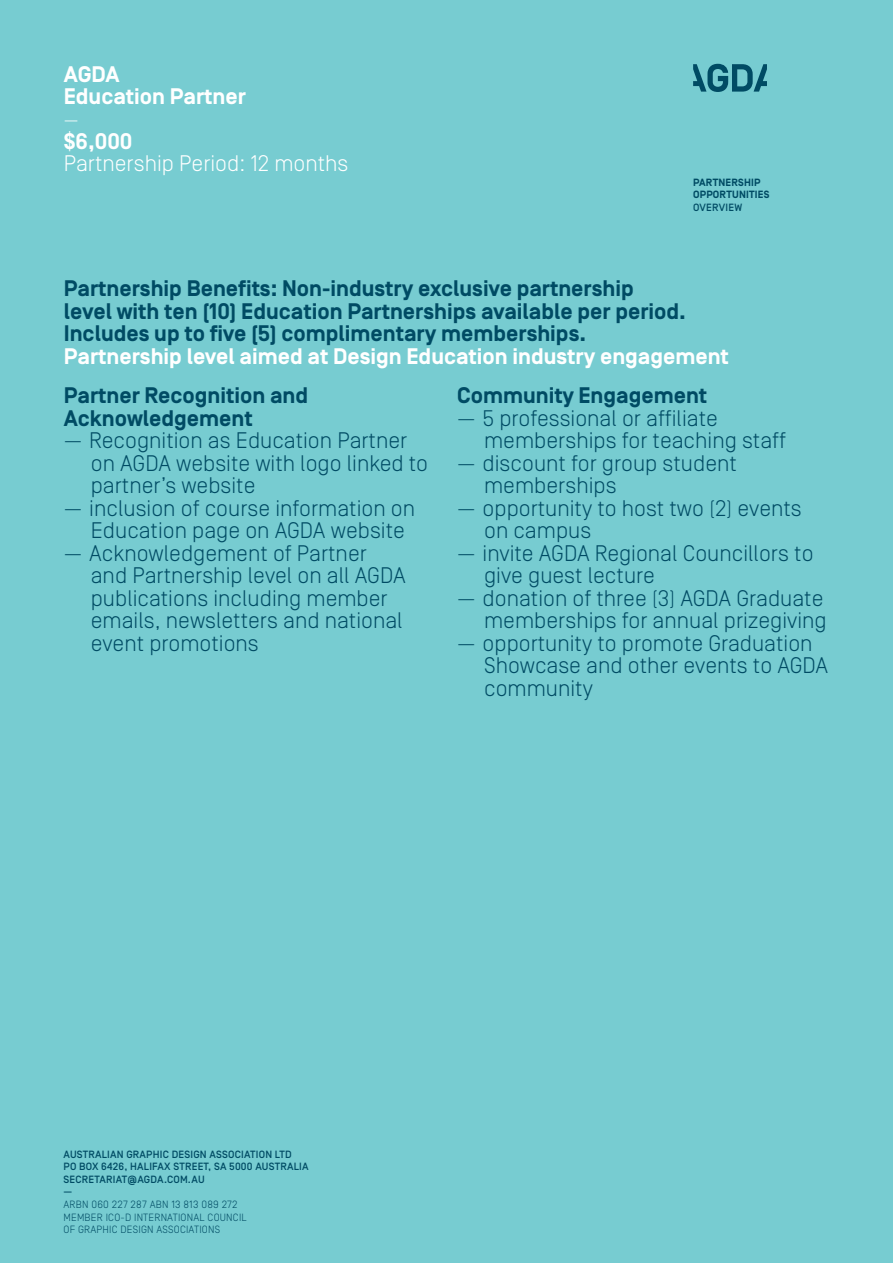
<style>
.page{position:relative;width:893px;height:1263px;background:#77ccd1}
.page>*{position:absolute;margin:0;border:0;box-sizing:border-box;transform-origin:0 0}
.t1{font:300 22.5px/22.5px "Simplon Norm";color:#004b64}
.BODY{font:700 22.5px/22.5px "Simplon Norm";color:#004b64}
.BODY-2{font:700 22.5px/22.5px "Simplon Norm";color:#fff}
.BODY-3{font:300 22.5px "Simplon Norm";color:#fff}
.t2{font:300 18px "Simplon Norm";color:#fff}
.t3{font:500 10.5px/12.6px "Simplon Norm";letter-spacing:.02em;color:#004b64}
.t4{font:300 10.5px/12.6px "Simplon Norm";letter-spacing:.02em;color:#004b64}
.t5{font:700 10.5px/12.6px "Simplon Norm";letter-spacing:.02em;color:#004b64}
</style>
<div class="page">
<svg style="left:693px;top:64px;width:74px;height:28px"></svg>
<p class="BODY-2" style="left:64px;top:64px;width:184px">AGDA<br>Education Partner</p>
<p class="t2" style="left:64px;top:110px;width:16px">—</p>
<p class="BODY-2" style="left:64px;top:131px;width:70px">$6,000</p>
<p class="BODY-3" style="left:64px;top:151px;width:286px">Partnership Period: 12 months</p>
<p class="t5" style="left:693px;top:176px;width:78px">PARTNERSHIP<br>OPPORTUNITIES</p>
<p class="t3" style="left:693px;top:202px;width:51px">OVERVIEW</p>
<p class="BODY" style="left:64px;top:278px;width:624px">Partnership Benefits: Non-industry exclusive partnership level with ten (10) Education Partnerships available per period.</p>
<p class="BODY" style="left:64px;top:323px;width:524px">Includes up to five (5) complimentary memberships.</p>
<p class="BODY-2" style="left:64px;top:346px;width:667px">Partnership level aimed at Design Education industry engagement</p>
<p class="BODY" style="left:64px;top:386px;width:246px">Partner Recognition and<br>Acknowledgement</p>
<p class="t1" style="left:91px;top:430px;width:339px;text-indent:-27px">— Recognition as Education Partner on AGDA website with logo linked to partner’s website</p>
<p class="t1" style="left:91px;top:497px;width:326px;text-indent:-27px">— inclusion of course information on<br>Education page on AGDA website</p>
<p class="t1" style="left:91px;top:542px;width:316px;text-indent:-27px">— Acknowledgement of Partner and Partnership level on all AGDA publications including member emails, newsletters and national event promotions</p>
<p class="BODY" style="left:457px;top:386px;width:252px">Community Engagement</p>
<p class="t1" style="left:484px;top:407px;width:303px;text-indent:-27px">— 5 professional or affiliate memberships for teaching staff</p>
<p class="t1" style="left:484px;top:452px;width:254px;text-indent:-27px">— discount for group student memberships</p>
<p class="t1" style="left:484px;top:497px;width:319px;text-indent:-27px">— opportunity to host two (2) events on campus</p>
<p class="t1" style="left:484px;top:542px;width:331px;text-indent:-27px">— invite AGDA Regional Councillors to give guest lecture</p>
<p class="t1" style="left:457px;top:587px;width:371px;text-align:right">— donation of three (3) AGDA Graduate memberships for annual prizegiving</p>
<p class="t1" style="left:484px;top:632px;width:346px;text-indent:-27px">— opportunity to promote Graduation<br>Showcase and other events to AGDA community</p>
<p class="t3" style="left:64px;top:1148px;width:246px">AUSTRALIAN GRAPHIC DESIGN ASSOCIATION LTD<br>PO BOX 6426, HALIFAX STREET, SA 5000 AUSTRALIA<br>SECRETARIAT@AGDA.COM.AU<br>—</p>
<p class="t4" style="left:64px;top:1198px;width:185px">ARBN 060 227 287 ABN 13 813 089 272<br>MEMBER ICO-D INTERNATIONAL COUNCIL<br>OF GRAPHIC DESIGN ASSOCIATIONS</p>
</div>
